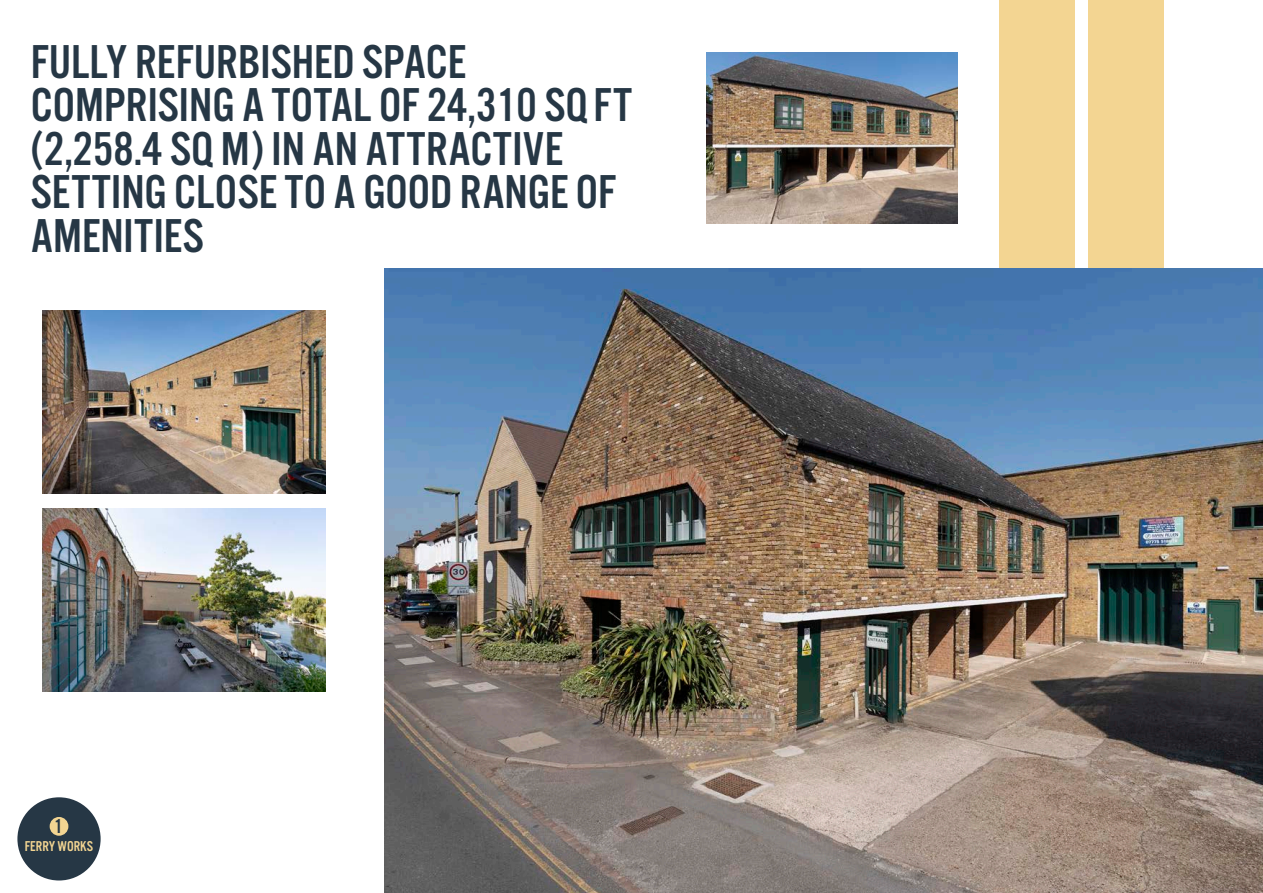
<style>
.page{position:relative;width:1263px;height:893px;background:#fff}
.page>*{position:absolute;margin:0;border:0;box-sizing:border-box;transform-origin:0 0}
.t1{font:49.35px/43.7px "Alternate Got No 3 D";color:#263745}
.t2{font:21px "Alternate Got No 3 D";color:#263745}
.t3{font:14.85px "Alternate Got No 3 D";color:#f3d592}
</style>
<div class="page">
<div style="left:999px;top:0;width:75px;height:893px;background:#f3d592"></div>
<div style="left:1089px;top:0;width:75px;height:893px;background:#f3d592"></div>
<img style="left:385px;top:268px;width:878px;height:625px">
<div style="left:17px;top:797px;width:84px;height:83px;background:#263745;border-radius:50%"></div>
<div style="left:50px;top:817px;width:18px;height:19px;background:#f3d592;border-radius:50%"></div>
<img style="left:43px;top:311px;width:282px;height:183px">
<img style="left:43px;top:508px;width:282px;height:183px">
<img style="left:707px;top:52px;width:251px;height:171px">
<p class="t1" style="left:31px;top:41px;width:603px">FULLY REFURBISHED SPACE<br>COMPRISING A TOTAL OF 24,310 SQ FT (2,258.4 SQ M) IN AN ATTRACTIVE<br>SETTING CLOSE TO A GOOD RANGE OF<br>AMENITIES</p>
<p class="t2" style="left:54px;top:815px;width:10px">1</p>
<p class="t3" style="left:25px;top:839px;width:70px">FERRY WORKS</p>
</div>
